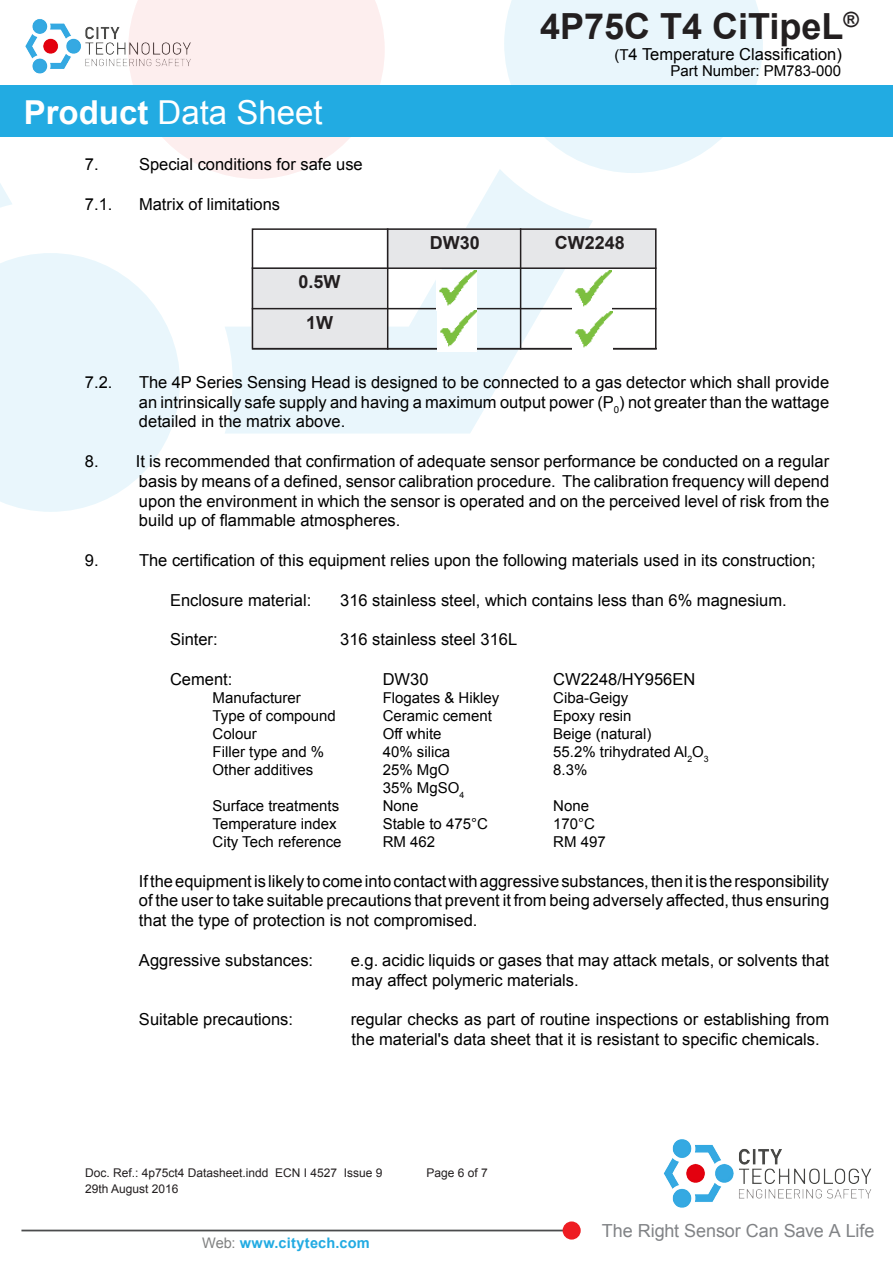
<style>
.page{position:relative;width:893px;height:1263px;background:#fff}
.page>*{position:absolute;margin:0;border:0;box-sizing:border-box;transform-origin:0 0}
.t1{font:700 36px "Arial";color:#231f20}
.t2{font:33px "Arial";color:#fff}
.t3{font:18px "Arial";letter-spacing:-.005em;color:#818386}
.specification2{font:700 18px "Arial";color:#231f20}
.t4{font:16.5px/19.8px "Arial";color:#000;text-align:justify}
.t5{font:15px "Arial";color:#000}
.t6{font:700 14.55px "Arial";letter-spacing:.015em;color:#22abe2}
.t7{font:12px "Arial";color:#231f20}
.s1{font-weight:700}
.s2{font-size:15px}
.s3{font-weight:400;color:#808181}
</style>
<div class="page">
<hr style="left:21px;top:1229px;width:554px;height:2px;background:#4b4c4d">
<div style="left:563px;top:1221px;width:18px;height:18px;background:#ee1d23;border-radius:50%"></div>
<img style="left:663px;top:1139px;width:209px;height:69px">
<img style="left:25px;top:19px;width:102px;height:55px">
<svg style="left:225px;top:169px;width:368px;height:265px"></svg>
<svg style="left:0;top:85px;width:13px;height:123px"></svg>
<svg style="left:0;top:253px;width:180px;height:259px;fill:#e9f6fc"></svg>
<svg style="left:504px;top:0;width:259px;height:173px"></svg>
<svg style="left:128px;top:0;width:257px;height:179px;fill:#fdeeee"></svg>
<div style="left:0;top:86px;width:893px;height:51px;background:#22abe2"></div>
<div style="left:386px;top:228px;width:270px;height:39px;background:#e6e7e9"></div>
<div style="left:252px;top:267px;width:135px;height:81px;background:#e6e7e9"></div>
<div style="left:252px;top:228px;width:404px;height:121px;border:2px solid #231f20"></div>
<hr style="left:387px;top:228px;width:1px;height:122px;background:#231f20">
<hr style="left:520px;top:228px;width:1px;height:122px;background:#231f20">
<hr style="left:252px;top:267px;width:404px;height:2px;background:#231f20">
<hr style="left:252px;top:308px;width:404px;height:1px;background:#231f20">
<img style="left:437px;top:270px;width:39px;height:81px">
<img style="left:572px;top:271px;width:40px;height:81px">
<hr style="left:252px;top:348px;width:405px;height:1px;background:#231f20">
<h2 class="t2" style="left:24px;top:91px;width:300px"><span class="s1">Product</span> Data Sheet</h2>
<p class="t4" style="left:85px;top:154px;width:15px">7.</p>
<p class="t4" style="left:139px;top:154px;width:225px">Special conditions for safe use</p>
<p class="t4" style="left:85px;top:194px;width:29px">7.1.</p>
<p class="t4" style="left:139px;top:194px;width:143px">Matrix of limitations</p>
<p class="specification2" style="left:298px;top:270px;width:44px">0.5W</p>
<p class="specification2" style="left:306px;top:311px;width:28px">1W</p>
<h1 class="t1" style="left:540px;top:2px;width:320px">4P75C T4 CiTipeL<sup>®</sup></h1>
<p class="t5" style="left:670px;top:61px;width:172px">Part Number: PM783-000</p>
<p class="t4" style="left:614px;top:44px;width:229px"><span class="s2">(T</span>4 Temperature Classification)</p>
<p class="specification2" style="left:430px;top:230px;width:52px">DW30</p>
<p class="specification2" style="left:555px;top:230px;width:72px">CW2248</p>
<p class="t4" style="left:85px;top:372px;width:29px">7.2.</p>
<p class="t4" style="left:139px;top:372px;width:692px">The 4P Series Sensing Head is designed to be connected to a gas detector which shall provide an intrinsically safe supply and having a maximum output power (P<sub>0</sub>) not greater than the wattage detailed in the matrix above.</p>
<p class="t4" style="left:139px;top:451px;width:692px;text-indent:-54px">8. It is recommended that confirmation of adequate sensor performance be conducted on a regular basis by means of a defined, sensor calibration procedure. The calibration frequency will depend upon the environment in which the sensor is operated and on the perceived level of risk from the build up of flammable atmospheres.</p>
<p class="t4" style="left:85px;top:550px;width:15px">9.</p>
<p class="t4" style="left:139px;top:550px;width:678px">The certification of this equipment relies upon the following materials used in its construction;</p>
<p class="t4" style="left:170px;top:590px;width:143px">Enclosure material:</p>
<p class="t4" style="left:340px;top:590px;width:448px">316 stainless steel, which contains less than 6% magnesium.</p>
<p class="t4" style="left:170px;top:630px;width:49px">Sinter:</p>
<p class="t4" style="left:340px;top:630px;width:179px">316 stainless steel 316L</p>
<p class="t4" style="left:170px;top:669px;width:64px">Cement:</p>
<p class="t4" style="left:383px;top:669px;width:47px">DW30</p>
<p class="t4" style="left:553px;top:669px;width:144px">CW2248/HY956EN</p>
<p class="t5" style="left:213px;top:688px;width:90px">Manufacturer</p>
<p class="t5" style="left:383px;top:688px;width:118px">Flogates &amp; Hikley</p>
<p class="t5" style="left:553px;top:688px;width:77px">Ciba-Geigy</p>
<p class="t5" style="left:213px;top:706px;width:125px">Type of compound</p>
<p class="t5" style="left:383px;top:706px;width:111px">Ceramic cement</p>
<p class="t5" style="left:553px;top:706px;width:80px">Epoxy resin</p>
<p class="t5" style="left:213px;top:724px;width:46px">Colour</p>
<p class="t5" style="left:383px;top:724px;width:60px">Off white</p>
<p class="t5" style="left:553px;top:724px;width:100px">Beige (natural)</p>
<p class="t5" style="left:213px;top:742px;width:113px">Filler type and %</p>
<p class="t5" style="left:383px;top:742px;width:69px">40% silica</p>
<p class="t5" style="left:553px;top:742px;width:157px">55.2% trihydrated Al<sub>2</sub>O<sub>3</sub></p>
<p class="t5" style="left:213px;top:760px;width:102px">Other additives</p>
<p class="t5" style="left:383px;top:760px;width:68px">25% MgO</p>
<p class="t5" style="left:553px;top:760px;width:36px">8.3%</p>
<p class="t5" style="left:383px;top:778px;width:83px">35% MgSO<sub>4</sub></p>
<p class="t5" style="left:213px;top:796px;width:128px">Surface treatments</p>
<p class="t5" style="left:383px;top:796px;width:37px">None</p>
<p class="t5" style="left:553px;top:796px;width:37px">None</p>
<p class="t5" style="left:213px;top:814px;width:126px">Temperature index</p>
<p class="t5" style="left:383px;top:814px;width:107px">Stable to 475°C</p>
<p class="t5" style="left:553px;top:814px;width:43px">170°C</p>
<p class="t5" style="left:213px;top:832px;width:130px">City Tech reference</p>
<p class="t5" style="left:383px;top:832px;width:54px">RM 462</p>
<p class="t5" style="left:553px;top:832px;width:54px">RM 497</p>
<p class="t4" style="left:139px;top:871px;width:692px">If the equipment is likely to come into contact with aggressive substances, then it is the responsibility of the user to take suitable precautions that prevent it from being adversely affected, thus ensuring that the type of protection is not compromised.</p>
<p class="t4" style="left:139px;top:950px;width:176px">Aggressive substances:</p>
<p class="t4" style="left:351px;top:950px;width:480px">e.g. acidic liquids or gases that may attack metals, or solvents that may affect polymeric materials.</p>
<p class="t4" style="left:139px;top:1009px;width:156px">Suitable precautions:</p>
<p class="t4" style="left:351px;top:1009px;width:480px">regular checks as part of routine inspections or establishing from the material's data sheet that it is resistant to specific chemicals.</p>
<p class="t7" style="left:85px;top:1165px;width:299px">Doc. Ref.: 4p75ct4 Datasheet.indd ECN I 4527 Issue 9</p>
<p class="t7" style="left:426px;top:1165px;width:63px">Page 6 of 7</p>
<p class="t7" style="left:85px;top:1181px;width:95px">29th August 2016</p>
<p class="t6" style="left:202px;top:1233px;width:169px"><span class="s3">Web:</span> www.citytech.com</p>
<p class="t3" style="left:602px;top:1219px;width:274px">The Right Sensor Can Save A Life</p>
</div>
